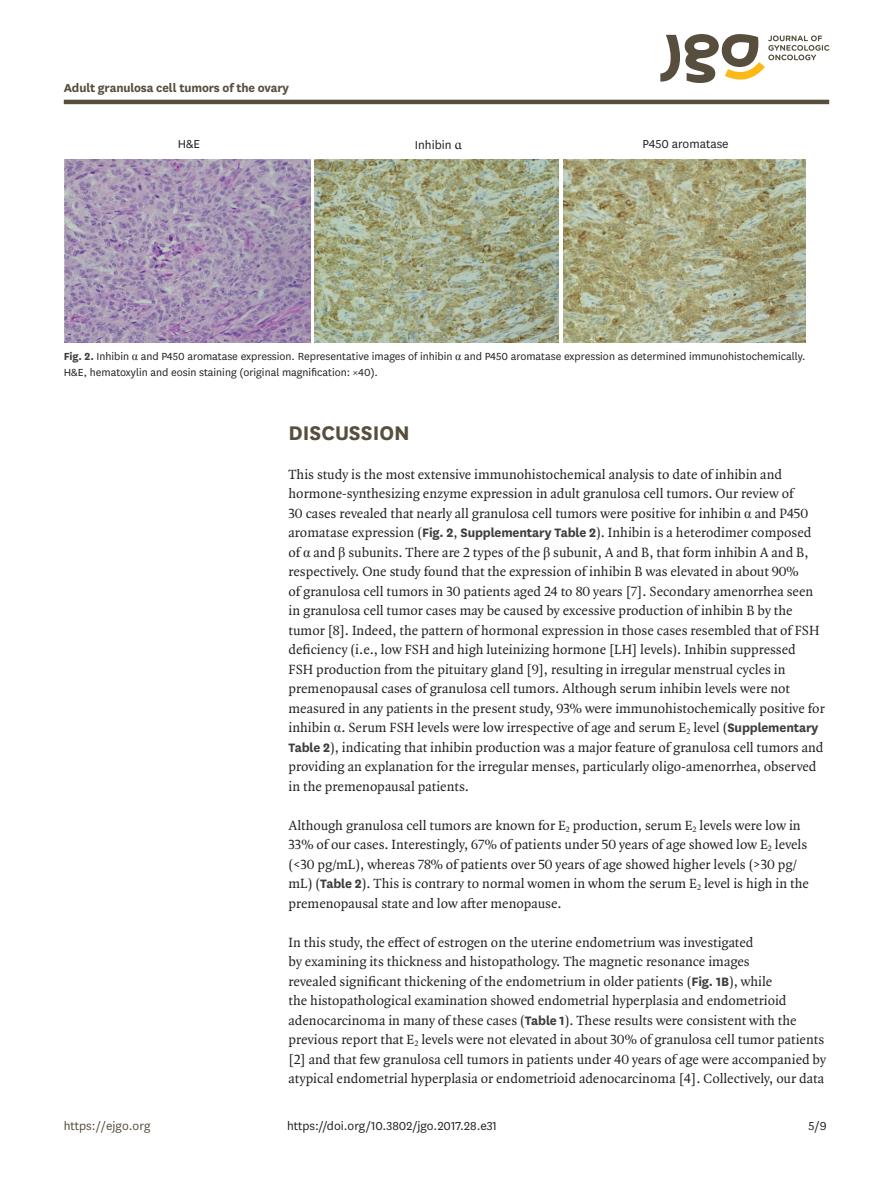
<style>
.page{position:relative;width:893px;height:1191px;background:#fff}
.page>*{position:absolute;margin:0;border:0;box-sizing:border-box;transform-origin:0 0}
.body_title1{font:700 23.1px "National";color:#574e3d}
.body_p_first{font:14.25px/19.5px "Quadraat OT";color:#231f20}
.body_p{font:14.25px/19.5px "Quadraat OT";color:#231f20}
.doi_running_footer{font:13.5px "National";color:#231f20}
.alt-title-type{font:700 13.5px "National";letter-spacing:-.01em;color:#574e3d}
.t1{font:13.5px "National";color:#574e3d}
.fig_caption{font:12px "National";color:#231f20}
.table-wrap-foot_p{font:12px "National";color:#231f20}
.s1{font-weight:700;color:#3e3e3f}
.s2{font-family:"Times New Roman"}
.s3{font-family:"National";font-weight:700;color:#3e3e3f}
</style>
<div class="page">
<hr style="left:64px;top:100px;width:765px;height:4px;background:#574e3d">
<svg style="left:660px;top:34px;width:169px;height:49px"></svg>
<img style="left:65px;top:159px;width:246px;height:183px">
<img style="left:315px;top:159px;width:244px;height:183px">
<img style="left:563px;top:159px;width:242px;height:183px">
<p class="alt-title-type" style="left:64px;top:78px;width:227px">Adult granulosa cell tumors of the ovary</p>
<p class="doi_running_footer" style="left:178px;top:135px;width:24px">H&amp;E</p>
<p class="doi_running_footer" style="left:415px;top:136px;width:38px">Inhibin</p>
<p class="doi_running_footer" style="left:642px;top:135px;width:88px">P450 aromatase</p>
<p class="fig_caption" style="left:64px;top:348px;width:743px"><span class="s1">Fig. 2.</span> Inhibin <span class="s2">α</span> and P450 aromatase expression. Representative images of inhibin <span class="s2">α</span> and P450 aromatase expression as determined immunohistochemically.</p>
<p class="table-wrap-foot_p" style="left:64px;top:365px;width:316px">H&amp;E, hematoxylin and eosin staining (original magnification: ×40).</p>
<p class="body_title1" style="left:289px;top:416px;width:123px">DISCUSSION</p>
<p class="body_p_first" style="left:289px;top:464px;width:538px">This study is the most extensive immunohistochemical analysis to date of inhibin and hormone-synthesizing enzyme expression in adult granulosa cell tumors. Our review of<br>30 cases revealed that nearly all granulosa cell tumors were positive for inhibin <span class="s2">α</span> and P450 aromatase expression (<span class="s3">Fig. 2</span>, <span class="s3">Supplementary Table 2</span>). Inhibin is a heterodimer composed of <span class="s2">α</span> and <span class="s2">β</span> subunits. There are 2 types of the <span class="s2">β</span> subunit, A and B, that form inhibin A and B, respectively. One study found that the expression of inhibin B was elevated in about 90%<br>of granulosa cell tumors in 30 patients aged 24 to 80 years [7]. Secondary amenorrhea seen in granulosa cell tumor cases may be caused by excessive production of inhibin B by the tumor [8]. Indeed, the pattern of hormonal expression in those cases resembled that of FSH deficiency (i.e., low FSH and high luteinizing hormone [LH] levels). Inhibin suppressed<br>FSH production from the pituitary gland [9], resulting in irregular menstrual cycles in premenopausal cases of granulosa cell tumors. Although serum inhibin levels were not measured in any patients in the present study, 93% were immunohistochemically positive for inhibin <span class="s2">α</span>. Serum FSH levels were low irrespective of age and serum E<sub>2</sub> level (<span class="s3">Supplementary Table 2</span>), indicating that inhibin production was a major feature of granulosa cell tumors and providing an explanation for the irregular menses, particularly oligo-amenorrhea, observed in the premenopausal patients.</p>
<p class="body_p" style="left:289px;top:815px;width:522px">Although granulosa cell tumors are known for E<sub>2</sub> production, serum E<sub>2</sub> levels were low in 33% of our cases. Interestingly, 67% of patients under 50 years of age showed low E<sub>2</sub> levels (&lt;30 pg/mL), whereas 78% of patients over 50 years of age showed higher levels (&gt;30 pg/ mL) (<span class="s3">Table 2</span>). This is contrary to normal women in whom the serum E<sub>2</sub> level is high in the premenopausal state and low after menopause.</p>
<p class="body_p" style="left:289px;top:932px;width:539px">In this study, the effect of estrogen on the uterine endometrium was investigated<br>by examining its thickness and histopathology. The magnetic resonance images<br>revealed significant thickening of the endometrium in older patients (<span class="s3">Fig. 1B</span>), while<br>the histopathological examination showed endometrial hyperplasia and endometrioid adenocarcinoma in many of these cases (<span class="s3">Table 1</span>). These results were consistent with the previous report that E<sub>2</sub> levels were not elevated in about 30% of granulosa cell tumor patients [2] and that few granulosa cell tumors in patients under 40 years of age were accompanied by atypical endometrial hyperplasia or endometrioid adenocarcinoma [4]. Collectively, our data</p>
<p class="t1" style="left:64px;top:1116px;width:88px">https://ejgo.org</p>
<p class="doi_running_footer" style="left:287px;top:1116px;width:211px">https://doi.org/10.3802/jgo.2017.28.e31</p>
<p class="doi_running_footer" style="left:808px;top:1116px;width:20px">5/9</p>
</div>
